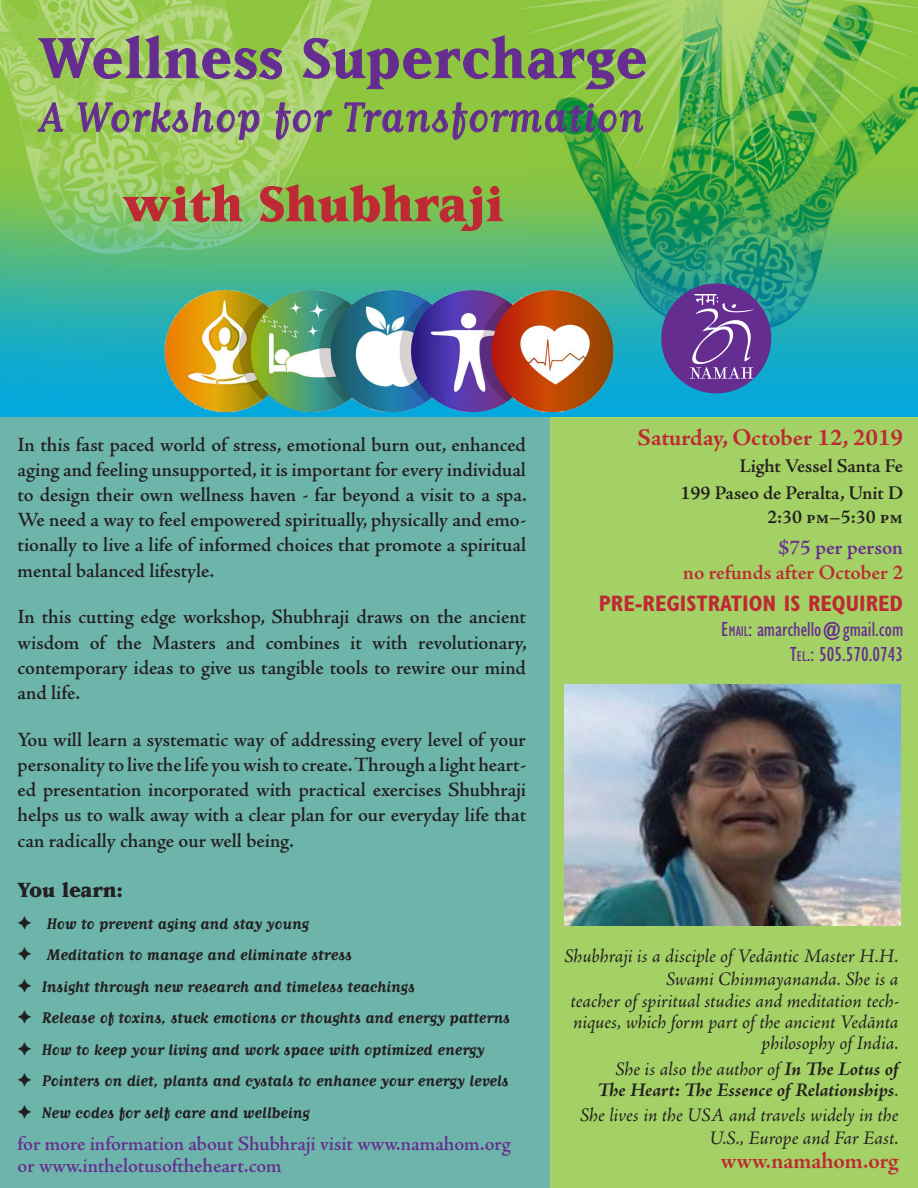
<style>
.page{position:relative;width:918px;height:1188px;background:#fff}
.page>*{position:absolute;margin:0;border:0;box-sizing:border-box;transform-origin:0 0}
.t1{font:700 66px "Matrix";letter-spacing:.03em;color:#662d91}
.t2{font:800 58.5px "Matrix";color:#bd2a33}
.t3{font:48px "Matrix Script";letter-spacing:.02em;color:#662d91}
.t4{font:700 24px "Adobe Jenson Pro";letter-spacing:-.005em;color:#bd2a33}
.t5{font:24px "Adobe Jenson Pro Bold Subh";letter-spacing:-.005em;color:#bd2a33}
.t6{font:800 24px "Matrix";color:#231f20}
.t7{font:700 condensed 22.5px "Gill Sans";color:#bd2a33}
.t8{font:600 21px/25.2px "Adobe Jenson";letter-spacing:-.005em;color:#231f20;text-align:justify}
.t9{font:600 21px/22.5px "Adobe Jenson";letter-spacing:-.005em;color:#662d91}
.t10{font:condensed 21px/25.2px "Gill Sans";color:#662d91;text-align:right}
.t11{font:600 21px "Adobe Jenson Pro";letter-spacing:-.005em;color:#bd2a33}
.t12{font:600 21px "Adobe Jenson Pro";color:#662d91}
.t13{font:italic 19.5px/21.8px "Adobe Jenson Pro";letter-spacing:-.005em;color:#231f20;text-align:right}
.t14{font:italic 700 19.5px/21px "Adobe Jenson Pro";color:#231f20;text-align:right}
.t15{font:600 19.5px/27px "Adobe Jenson Pro";letter-spacing:-.005em;color:#231f20;text-align:right}
.t16{font:700 18px/31.5px "Matrix Script";color:#231f20}
.s1{font-style:inherit}
.s2{font-size:14.7px}
.s3{font-weight:400}
</style>
<div class="page">
<div style="left:0;top:409px;width:553px;height:779px;background:#6db4aa"></div>
<div style="left:551px;top:403px;width:367px;height:785px;background:#a4d165"></div>
<img style="left:0;top:0;width:918px;height:416px">
<svg style="left:37px;top:35px;width:246px;height:45px;background:#9bbb66"></svg>
<svg style="left:302px;top:35px;width:344px;height:54px;background:#8fbc4d"></svg>
<svg style="left:38px;top:102px;width:25px;height:30px"></svg>
<svg style="left:77px;top:102px;width:183px;height:38px;background:#9bb76a"></svg>
<svg style="left:275px;top:102px;width:58px;height:38px;background:#99b669"></svg>
<svg style="left:344px;top:102px;width:300px;height:38px;background:#7baa4a"></svg>
<img style="left:564px;top:685px;width:337px;height:240px">
<div style="left:661px;top:283px;width:110px;height:110px;background:#662d91;border-radius:50%"></div>
<img style="left:690px;top:295px;width:64px;height:83px">
<h1 class="t1" style="left:40px;top:25px;width:609px">Wellness Supercharge</h1>
<h3 class="t3" style="left:40px;top:94px;width:605px">A Workshop for Transformation</h3>
<h2 class="t2" style="left:123px;top:174px;width:383px">with Shubhraji</h2>
<p class="t8" style="left:18px;top:432px;width:511px">In this fast paced world of stress, emotional burn out, enhanced aging and feeling unsupported, it is important for every individual to design their own wellness haven - far beyond a visit to a spa.<br>We need a way to feel empowered spiritually, physically and emo&shy;tionally to live a life of informed choices that promote a spiritual mental balanced lifestyle.</p>
<p class="t8" style="left:18px;top:605px;width:511px">In this cutting edge workshop, Shubhraji draws on the ancient wisdom of the Masters and combines it with revolutionary, contemporary ideas to give us tangible tools to rewire our mind and life.</p>
<p class="t8" style="left:18px;top:727px;width:510px">You will learn a systematic way of addressing every level of your personality to live the life you wish to create. Through a light heart&shy;ed presentation incorporated with practical exercises Shubhraji helps us to walk away with a clear plan for our everyday life that can radically change our well being.</p>
<p class="t6" style="left:18px;top:878px;width:108px">You learn:</p>
<p class="t16" style="left:18px;top:907px;width:494px">✦ How to prevent aging and stay young<br>✦ Meditation to manage and eliminate stress<br>✦ Insight through new research and timeless teachings<br>✦ Release of toxins, stuck emotions or thoughts and energy patterns ✦ How to keep your living and work space with optimized energy<br>✦ Pointers on diet, plants and cystals to enhance your energy levels ✦ New codes for self care and wellbeing</p>
<p class="t9" style="left:18px;top:1133px;width:495px">for more information about Shubhraji visit www.namahom.org or www.inthelotusoftheheart.com</p>
<p class="t4" style="left:638px;top:424px;width:267px">Saturday, October 12, 2019</p>
<p class="t15" style="left:681px;top:453px;width:224px">Light Vessel Santa Fe<br>199 Paseo de Peralta, Unit D</p>
<p class="t15" style="left:767px;top:503px;width:138px">2:30 pm–5:30 pm</p>
<p class="t12" style="left:779px;top:536px;width:126px">$75 per person</p>
<p class="t11" style="left:683px;top:561px;width:221px">no refunds after October 2</p>
<p class="t7" style="left:599px;top:590px;width:306px">PRE-REGISTRATION IS REQUIRED</p>
<p class="t10" style="left:721px;top:617px;width:183px"><span class="s1">E</span><span class="s2">MAIL</span>: amarchello@gmail.com<br><span class="s1">T</span><span class="s2">EL</span><span class="s1">.</span>: 505.570.0743</p>
<p class="t13" style="left:564px;top:947px;width:336px">Shubhraji is a disciple of Vedāntic Master H.H.<br>Swami Chinmayananda. She is a<br>teacher of spiritual studies and meditation tech&shy;niques, which form part of the ancient Vedānta philosophy of India.</p>
<p class="t14" style="left:598px;top:1060px;width:302px"><span class="s3">She is also the author of</span> In The Lotus of<br>The Heart: The Essence of Relationships<span class="s3">.</span></p>
<p class="t13" style="left:580px;top:1105px;width:320px;line-height:22.5px">She lives in the USA and travels widely in the<br>U.S., Europe and Far East.</p>
<p class="t5" style="left:721px;top:1147px;width:179px">www.namahom.org</p>
</div>
